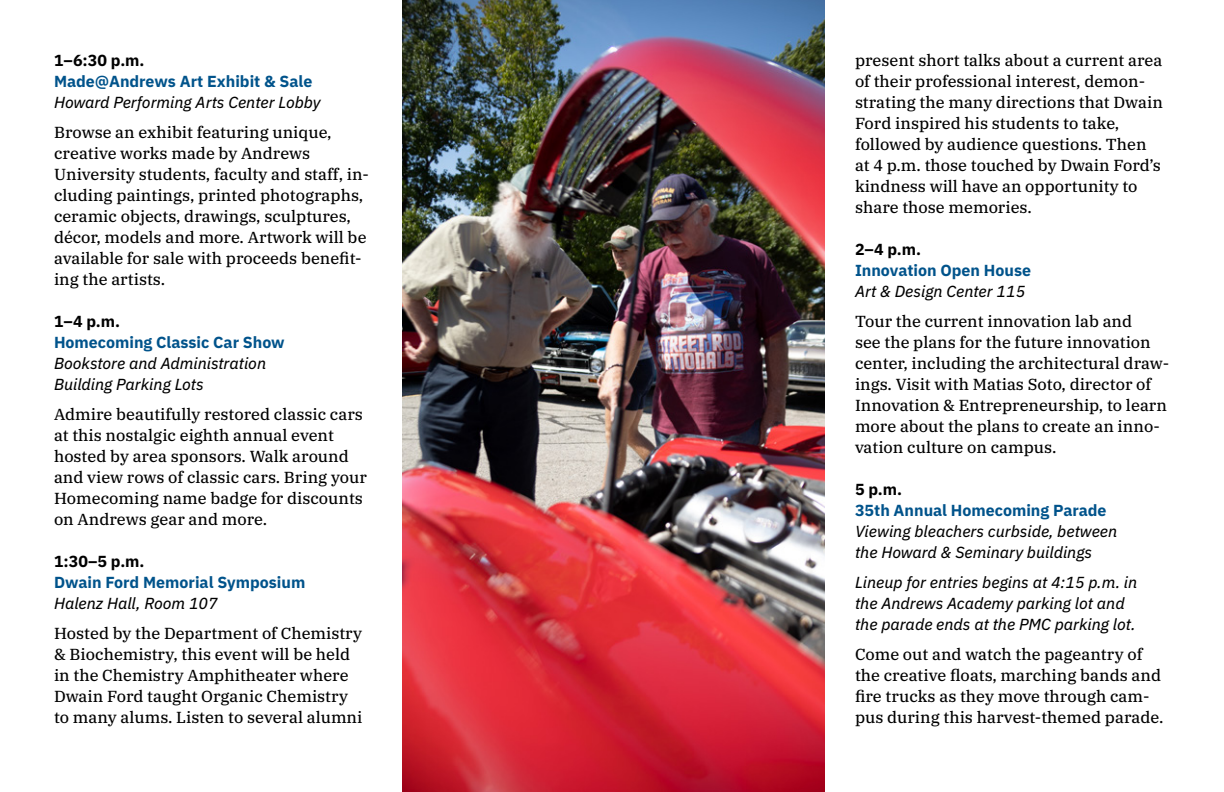
<style>
.page{position:relative;width:1224px;height:792px;background:#fff}
.page>*{position:absolute;margin:0;border:0;box-sizing:border-box;transform-origin:0 0}
.t1{font:16px/21px "IBM Plex Serif Text";color:#000}
.t2{font:italic 16px/21px "IBM Plex Sans Text";color:#000}
.t3{font:700 16px "IBM Plex Sans";color:#00538b}
.t4{font:700 16px "IBM Plex Sans";color:#000}
</style>
<div class="page">
<img style="left:402px;top:0;width:423px;height:792px">
<p class="t4" style="left:54px;top:48px;width:92px">1–6:30 p.m.</p>
<p class="t3" style="left:54px;top:69px;width:260px">Made@Andrews Art Exhibit &amp; Sale</p>
<p class="t2" style="left:54px;top:91px;width:268px">Howard Performing Arts Center Lobby</p>
<p class="t1" style="left:54px;top:121px;width:317px">Browse an exhibit featuring unique, creative works made by Andrews University students, faculty and staff, in&shy;cluding paintings, printed photographs, ceramic objects, drawings, sculptures, décor, models and more. Artwork will be available for sale with proceeds benefit&shy;ing the artists.</p>
<p class="t4" style="left:54px;top:309px;width:68px">1–4 p.m.</p>
<p class="t3" style="left:54px;top:330px;width:232px">Homecoming Classic Car Show</p>
<p class="t2" style="left:54px;top:352px;width:214px">Bookstore and Administration<br>Building Parking Lots</p>
<p class="t1" style="left:54px;top:403px;width:314px">Admire beautifully restored classic cars at this nostalgic eighth annual event hosted by area sponsors. Walk around and view rows of classic cars. Bring your Homecoming name badge for discounts on Andrews gear and more.</p>
<p class="t4" style="left:54px;top:549px;width:92px">1:30–5 p.m.</p>
<p class="t3" style="left:54px;top:570px;width:253px">Dwain Ford Memorial Symposium</p>
<p class="t2" style="left:54px;top:592px;width:165px">Halenz Hall, Room 107</p>
<p class="t1" style="left:54px;top:622px;width:310px">Hosted by the Department of Chemistry &amp; Biochemistry, this event will be held in the Chemistry Amphitheater where Dwain Ford taught Organic Chemistry to many alums. Listen to several alumni</p>
<p class="t1" style="left:855px;top:49px;width:309px">present short talks about a current area of their professional interest, demon&shy;strating the many directions that Dwain Ford inspired his students to take, followed by audience questions. Then at 4 p.m. those touched by Dwain Ford’s kindness will have an opportunity to share those memories.</p>
<p class="t4" style="left:855px;top:237px;width:68px">2–4 p.m.</p>
<p class="t3" style="left:855px;top:258px;width:178px">Innovation Open House</p>
<p class="t2" style="left:855px;top:280px;width:172px">Art &amp; Design Center 115</p>
<p class="t1" style="left:855px;top:310px;width:316px">Tour the current innovation lab and<br>see the plans for the future innovation center, including the architectural draw&shy;ings. Visit with Matias Soto, director of Innovation &amp; Entrepreneurship, to learn more about the plans to create an inno&shy;vation culture on campus.</p>
<p class="t4" style="left:855px;top:477px;width:49px">5 p.m.</p>
<p class="t3" style="left:855px;top:498px;width:253px">35th Annual Homecoming Parade</p>
<p class="t2" style="left:855px;top:520px;width:264px">Viewing bleachers curbside, between the Howard &amp; Seminary buildings</p>
<p class="t2" style="left:855px;top:571px;width:284px">Lineup for entries begins at 4:15 p.m. in the Andrews Academy parking lot and the parade ends at the PMC parking lot.</p>
<p class="t1" style="left:855px;top:643px;width:310px">Come out and watch the pageantry of the creative floats, marching bands and fire trucks as they move through cam&shy;pus during this harvest-themed parade.</p>
</div>
